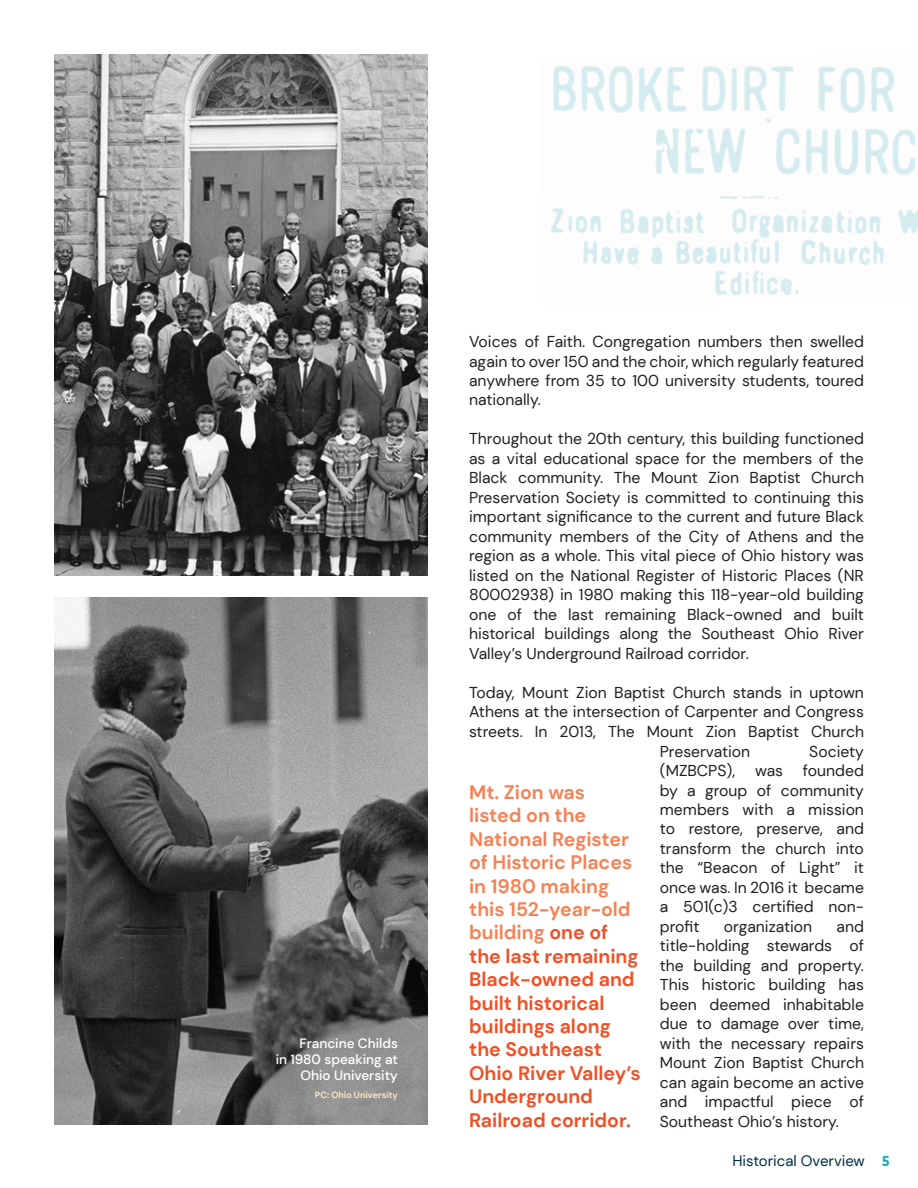
<style>
.page{position:relative;width:918px;height:1188px;background:#fff}
.page>*{position:absolute;margin:0;border:0;box-sizing:border-box;transform-origin:0 0}
.t1{font:700 19.5px/23.4px "DM Sans";color:#f05024}
.t2{font:15.75px/19.5px "DM Sans";color:#231f20;text-align:justify}
.t3{font:15px "DM Sans";color:#012d46}
.t4{font:500 13.5px/16.2px "DM Sans";color:#fff;text-align:right}
.t5{font:700 9px "DM Sans";color:#fee9c4}
.s1{color:#f58254}
.s2{font-family:"Soleil";font-weight:700;color:#17a8ad}
</style>
<div class="page">
<img style="left:54px;top:597px;width:374px;height:528px">
<img style="left:551px;top:66px;width:367px;height:229px">
<img style="left:54px;top:54px;width:374px;height:522px">
<p class="t4" style="left:276px;top:1035px;width:124px">Francine Childs<br>in 1980 speaking at<br>Ohio University</p>
<p class="t5" style="left:315px;top:1089px;width:85px">PC: Ohio University</p>
<p class="t2" style="left:469px;top:332px;width:396px">Voices of Faith. Congregation numbers then swelled again to over 150 and the choir, which regularly featured anywhere from 35 to 100 university students, toured nationally.</p>
<p class="t2" style="left:469px;top:429px;width:396px">Throughout the 20th century, this building functioned as a vital educational space for the members of the Black community. The Mount Zion Baptist Church Preservation Society is committed to continuing this important significance to the current and future Black community members of the City of Athens and the region as a whole. This vital piece of Ohio history was listed on the National Register of Historic Places (NR 80002938) in 1980 making this 118-year-old building one of the last remaining Black-owned and built historical buildings along the Southeast Ohio River Valley’s Underground Railroad corridor.</p>
<p class="t2" style="left:469px;top:683px;width:396px">Today, Mount Zion Baptist Church stands in uptown</p>
<p class="t2" style="left:469px;top:702px;width:396px">Athens at the intersection of Carpenter and Congress</p>
<p class="t2" style="left:469px;top:722px;width:396px">streets. In 2013, The Mount Zion Baptist Church</p>
<p class="t2" style="left:660px;top:741px;width:92px">Preservation</p>
<p class="t2" style="left:809px;top:741px;width:56px">Society</p>
<p class="t2" style="left:660px;top:761px;width:77px">(MZBCPS),</p>
<p class="t2" style="left:755px;top:761px;width:29px">was</p>
<p class="t2" style="left:660px;top:761px;width:206px;text-indent:143px">founded by a group of community members with a mission to restore, preserve, and transform the church into the “Beacon of Light” it once was. In 2016 it became a 501(c)3 certified non&shy;profit</p>
<p class="t1" style="left:469px;top:780px;width:173px"><span class="s1">Mt. Zion was listed on the<br>National Register of Historic Places in 1980 making this 152-year-old building</span> one of the last remaining<br>Black-owned and built historical buildings along the Southeast<br>Ohio River Valley’s<br>Underground<br>Railroad corridor.</p>
<p class="t2" style="left:660px;top:917px;width:206px;text-indent:177px">and title-holding stewards of the building and property.<br>This historic building has been deemed inhabitable due to damage over time, with the necessary repairs Mount Zion Baptist Church can again become an active and impactful piece of Southeast Ohio’s history.</p>
<p class="t2" style="left:724px;top:917px;width:90px">organization</p>
<p class="t3" style="left:732px;top:1152px;width:159px">Historical Overview <span class="s2">5</span></p>
</div>
